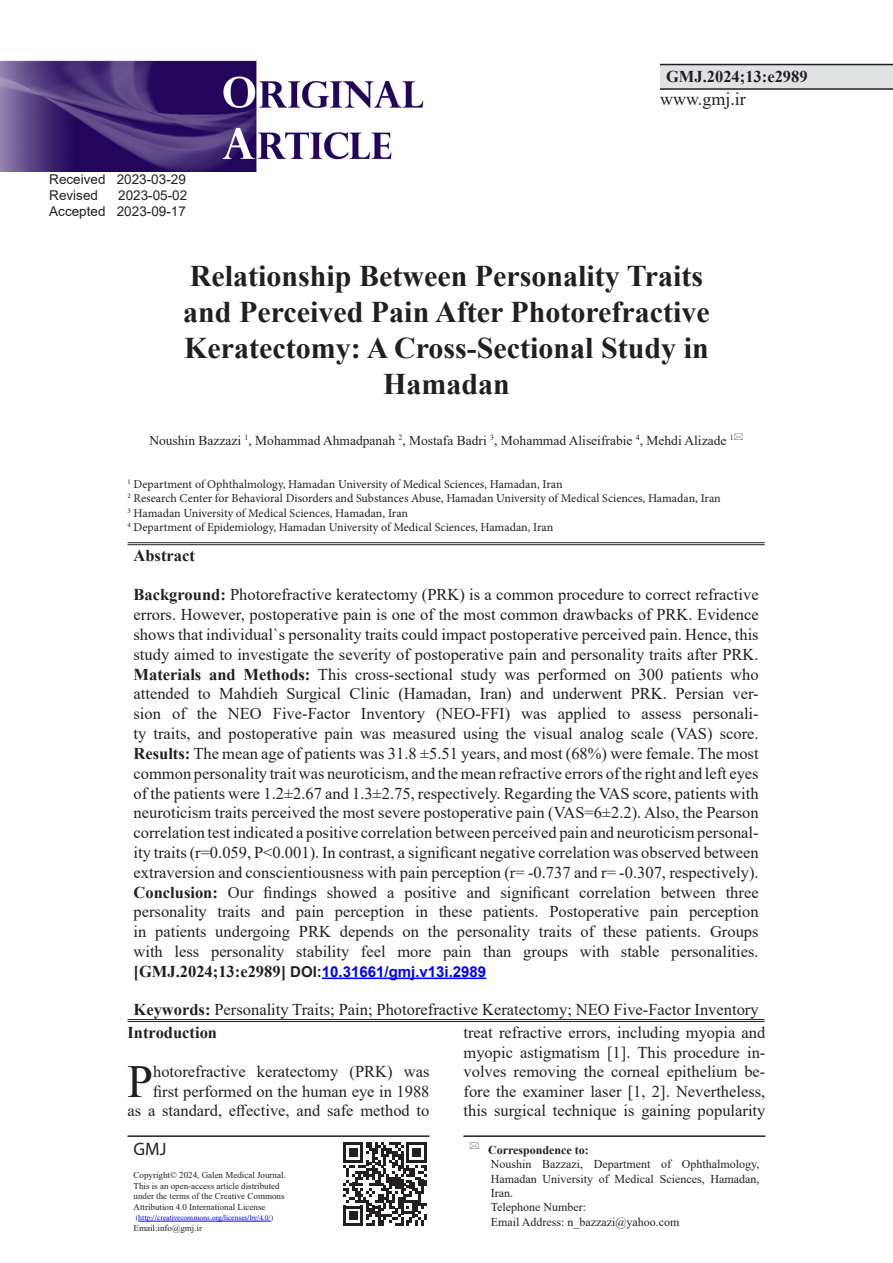
<style>
.page{position:relative;width:893px;height:1263px;background:#fff}
.page>*{position:absolute;margin:0;border:0;box-sizing:border-box;transform-origin:0 0}
.List_Paragraph{font:45.9px "Times New Roman";color:#231f20}
.t1{font:700 30px/36px "Times New Roman";color:#231f20;text-align:center}
.t2{font:18px "Times New Roman";color:#231f20}
.t3{font:18px "Myriad Pro";color:#231f20}
.List_Paragraph-2{font:16.5px/19.8px "Times New Roman";color:#231f20;text-align:justify}
.List_Paragraph-3{font:700 16.5px "Times New Roman";color:#231f20}
.t4{font:700 15px "Arial";color:#00f}
.t5{font:13.5px "Times New Roman";color:#231f20}
.t6{font:13.5px "Arial";color:#231f20}
.t7{font:12px "Minion Pro";color:#231f20}
.t8{font:12px/14.4px "Times New Roman";color:#231f20;text-align:justify}
.t9{font:700 12px "Times New Roman";color:#231f20}
.t10{font:9px "Times New Roman";color:#231f20}
.t11{font:7.5px "Minion Pro";letter-spacing:-.005em;color:#00f}
.s1{font-weight:700}
.s2{font-family:"Times New Roman";font-size:16.5px;color:#231f20}
.s3{color:#231f20}
.s4{font-family:"Times New Roman";color:#231f20}
</style>
<div class="page">
<div style="left:660px;top:65px;width:233px;height:24px;background:#e1e2e4"></div>
<hr style="left:660px;top:64px;width:233px;height:1px;background:#231f20">
<hr style="left:660px;top:88px;width:233px;height:2px;background:#231f20">
<hr style="left:463px;top:1135px;width:302px;height:2px;background:#231f20">
<svg style="left:343px;top:1142px;width:84px;height:84px"></svg>
<hr style="left:128px;top:542px;width:637px;height:1px;background:#231f20">
<hr style="left:128px;top:544px;width:637px;height:1px;background:#231f20">
<hr style="left:128px;top:1019px;width:637px;height:1px;background:#231f20">
<hr style="left:128px;top:1021px;width:637px;height:1px;background:#231f20">
<hr style="left:322px;top:977px;width:164px;height:2px;background:#00f">
<img style="left:0;top:60px;width:424px;height:112px">
<hr style="left:128px;top:1135px;width:301px;height:2px;background:#231f20">
<hr style="left:138px;top:1221px;width:133px;height:1px;background:#00f">
<p class="t6" style="left:49px;top:170px;width:138px">Received 2023-03-29</p>
<p class="t6" style="left:49px;top:186px;width:50px">Revised</p>
<p class="t6" style="left:118px;top:186px;width:71px">2023-05-02</p>
<p class="t6" style="left:49px;top:202px;width:138px">Accepted 2023-09-17</p>
<p class="List_Paragraph-3" style="left:666px;top:64px;width:143px">GMJ.2024;13:e2989</p>
<p class="t2" style="left:660px;top:87px;width:87px">www.gmj.ir</p>
<p class="t1" style="left:183px;top:257px;width:528px">Relationship Between Personality Traits and Perceived Pain After Photorefractive Keratectomy: A Cross-Sectional Study in Hamadan</p>
<p class="t5" style="left:149px;top:430px;width:586px">Noushin Bazzazi <sup>1</sup>, Mohammad Ahmadpanah <sup>2</sup>, Mostafa Badri <sup>3</sup>, Mohammad Aliseifrabie <sup>4</sup>, Mehdi Alizade <sup>1</sup></p>
<p class="t7" style="left:128px;top:476px;width:436px"><sup>1</sup> Department of Ophthalmology, Hamadan University of Medical Sciences, Hamadan, Iran</p>
<p class="t7" style="left:128px;top:490px;width:595px"><sup>2</sup> Research Center for Behavioral Disorders and Substances Abuse, Hamadan University of Medical Sciences, Hamadan, Iran</p>
<p class="t7" style="left:128px;top:505px;width:282px"><sup>3</sup> Hamadan University of Medical Sciences, Hamadan, Iran</p>
<p class="t7" style="left:128px;top:519px;width:427px"><sup>4</sup> Department of Epidemiology, Hamadan University of Medical Sciences, Hamadan, Iran</p>
<p class="List_Paragraph-3" style="left:134px;top:543px;width:63px">Abstract</p>
<p class="List_Paragraph-2" style="left:134px;top:584px;width:627px"><span class="s1">Background:</span> Photorefractive keratectomy (PRK) is a common procedure to correct refractive errors. However, postoperative pain is one of the most common drawbacks of PRK. Evidence shows that individual`s personality traits could impact postoperative perceived pain. Hence, this study aimed to investigate the severity of postoperative pain and personality traits after PRK.</p>
<p class="List_Paragraph-2" style="left:134px;top:664px;width:627px"><span class="s1">Materials and Methods:</span> This cross-sectional study was performed on 300 patients who attended to Mahdieh Surgical Clinic (Hamadan, Iran) and underwent PRK. Persian ver&shy;sion of the NEO Five-Factor Inventory (NEO-FFI) was applied to assess personali&shy;ty traits, and postoperative pain was measured using the visual analog scale (VAS) score.</p>
<p class="List_Paragraph-2" style="left:134px;top:743px;width:627px"><span class="s1">Results:</span> The mean age of patients was 31.8 ±5.51 years, and most (68%) were female. The most common personality trait was neuroticism, and the mean refractive errors of the right and left eyes of the patients were 1.2±2.67 and 1.3±2.75, respectively. Regarding the VAS score, patients with neuroticism traits perceived the most severe postoperative pain (VAS=6±2.2). Also, the Pearson correlation test indicated a positive correlation between perceived pain and neuroticism personal&shy;ity traits (r=0.059, P˂0.001). In contrast, a significant negative correlation was observed between extraversion and conscientiousness with pain perception (r= -0.737 and r= -0.307, respectively).</p>
<p class="List_Paragraph-2" style="left:134px;top:881px;width:627px"><span class="s1">Conclusion:</span> Our findings showed a positive and significant correlation between three personality traits and pain perception in these patients. Postoperative pain perception in patients undergoing PRK depends on the personality traits of these patients. Groups with less personality stability feel more pain than groups with stable personalities.</p>
<p class="t4" style="left:134px;top:961px;width:354px"><span class="s2">[GMJ.2024;13:e2989]</span> <span class="s3">DOI:</span>10.31661/gmj.v13i.2989</p>
<p class="List_Paragraph-2" style="left:134px;top:998px;width:627px"><span class="s1">Keywords:</span> Personality Traits; Pain; Photorefractive Keratectomy; NEO Five-Factor Inventory</p>
<p class="List_Paragraph-3" style="left:128px;top:1021px;width:91px">Introduction</p>
<p class="List_Paragraph" style="left:128px;top:1049px;width:27px">P</p>
<p class="List_Paragraph-2" style="left:463px;top:1022px;width:303px">treat refractive errors, including myopia and myopic astigmatism [1]. This procedure in&shy;volves removing the corneal epithelium be&shy;fore the examiner laser [1, 2]. Nevertheless, this surgical technique is gaining popularity</p>
<p class="List_Paragraph-2" style="left:128px;top:1061px;width:303px;text-align:right">hotorefractive keratectomy (PRK) was first performed on the human eye in 1988<br>as a standard, effective, and safe method to</p>
<p class="t3" style="left:134px;top:1138px;width:34px">GMJ</p>
<p class="t10" style="left:134px;top:1169px;width:154px">Copyright© 2024, Galen Medical Journal.</p>
<p class="t10" style="left:134px;top:1179px;width:148px">This is an open-access article distributed</p>
<p class="t10" style="left:134px;top:1190px;width:152px">under the terms of the Creative Commons</p>
<p class="t10" style="left:134px;top:1200px;width:133px">Attribution 4.0 International License</p>
<p class="t11" style="left:136px;top:1213px;width:139px"><span class="s4">(</span>http://creativecommons.org/licenses/by/4.0/<span class="s4">)</span></p>
<p class="t10" style="left:134px;top:1221px;width:70px">Email:info@gmj.ir</p>
<p class="t9" style="left:488px;top:1141px;width:102px">Correspondence to:</p>
<p class="t8" style="left:491px;top:1156px;width:270px">Noushin Bazzazi, Department of Ophthalmology, Hamadan University of Medical Sciences, Hamadan, Iran.</p>
<p class="t8" style="left:491px;top:1200px;width:97px">Telephone Number:</p>
<p class="t8" style="left:491px;top:1214px;width:190px">Email Address: n_bazzazi@yahoo.com</p>
</div>
